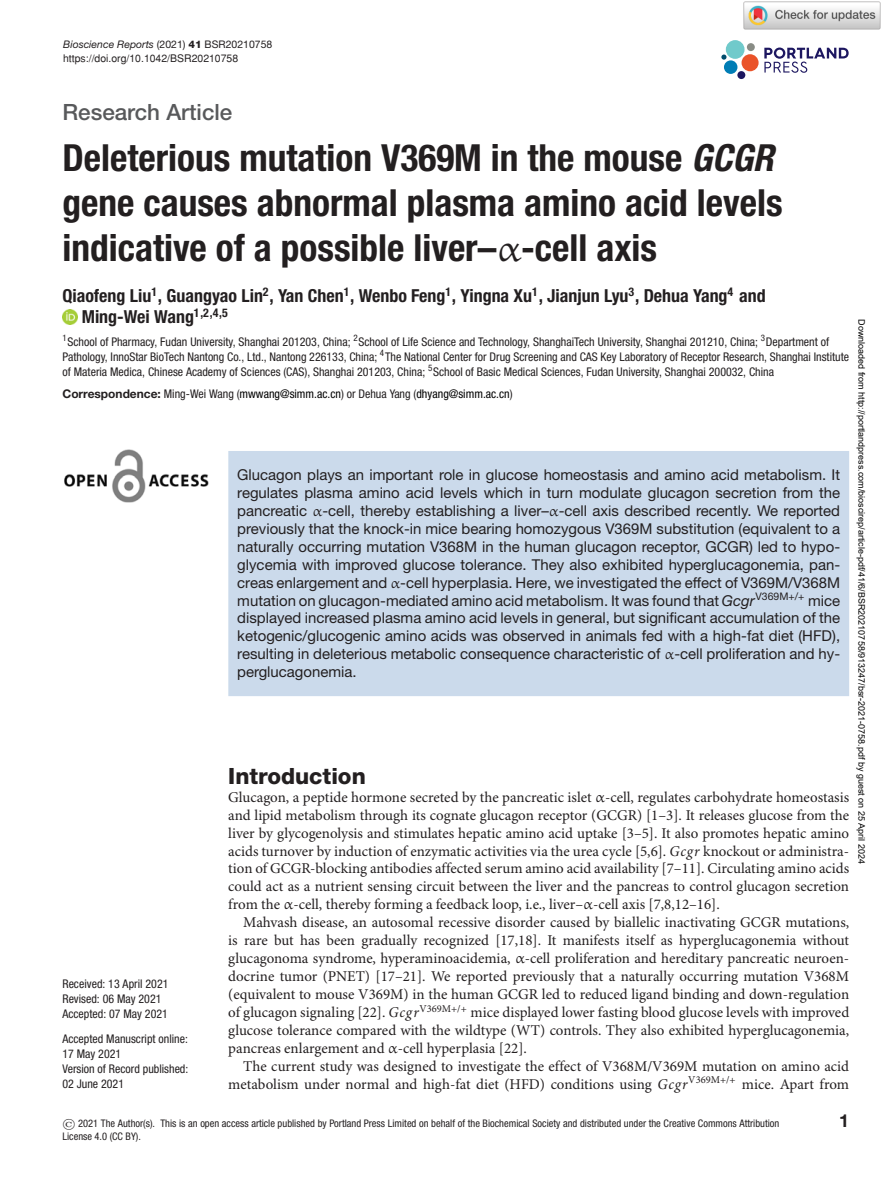
<style>
.page{position:relative;width:893px;height:1183px;background:#fff}
.page>*{position:absolute;margin:0;border:0;box-sizing:border-box;transform-origin:0 0}
.t1{font:700 condensed 37.35px/44.8px "Helvetica Neue LT Std";color:#231f20}
.t2{font:500 22.35px "Helvetica Neue LT Std";color:#58595b}
.t3{font:800 22.35px "Helvetica Neue LT Std";color:#231f20}
.t4{font:700 condensed 18px/20.9px "Helvetica Neue LT Std";color:#231f20}
.t5{font:700 18px "Helvetica Neue LT Std";color:#231f20}
.t6{font:15px/18px "Minion Pro";color:#231f20;text-align:justify}
.t7{font:15px/18px "Helvetica Neue LT Std";color:#231f20;text-align:justify}
.t8{font:condensed 12px/15px "Helvetica Neue LT Std";color:#231f20}
.t9{font:condensed 12px "Helvetica Neue LT Std";color:#000}
.t10{font:condensed 10.5px/13.5px "Helvetica Neue LT Std";color:#231f20}
.t11{font:italic 10.5px "Helvetica Neue LT Std";color:#231f20}
.t12{font:10.5px "Helvetica";color:#231f20}
.t13{font:9px "Arial";color:#000}
.s1{font-style:normal}
.s2{font-weight:800;font-style:normal}
.s3{font-style:italic}
.s4{font-family:"EURM10";font-weight:400;font-stretch:normal}
.s5{font-weight:700;font-stretch:normal;color:#231f20}
.s6{color:#231f20}
.s7{font-family:"EURM10"}
.s8{font-family:"SFRM0700";font-stretch:normal}
</style>
<div class="page">
<svg style="left:764px;top:48px;width:85px;height:25px"></svg>
<div style="left:726px;top:40px;width:18px;height:19px;background:#70cacb;border-radius:50%"></div>
<div style="left:741px;top:54px;width:18px;height:17px;background:#ea5329;border-radius:50%"></div>
<div style="left:724px;top:60px;width:13px;height:14px;background:#007db5;border-radius:50%"></div>
<div style="left:737px;top:71px;width:8px;height:8px;background:#1d1760;border-radius:50%"></div>
<div style="left:747px;top:43px;width:8px;height:8px;background:#888c85;border-radius:50%"></div>
<svg style="left:721px;top:54px;width:5px;height:6px"></svg>
<img style="left:62px;top:310px;width:16px;height:15px">
<img style="left:64px;top:449px;width:145px;height:53px">
<div style="left:228px;top:451px;width:621px;height:245px;background:#cbdaeb"></div>
<img style="left:743px;top:1px;width:138px;height:29px">
<p class="t11" style="left:63px;top:40px;width:211px">Bioscience Reports <span class="s1">(2021)</span> <span class="s2">41</span> <span class="s1">BSR20210758</span></p>
<p class="t12" style="left:63px;top:54px;width:177px">https://doi.org/10.1042/BSR20210758</p>
<h2 class="t2" style="left:62px;top:104px;width:171px">Research Article</h2>
<h1 class="t1" style="left:62px;top:138px;width:722px">Deleterious mutation V369M in the mouse <span class="s3">GCGR </span>gene causes abnormal plasma amino acid levels indicative of a possible liver–<span class="s4">α</span>-cell axis</h1>
<p class="t4" style="left:82px;top:287px;width:685px;text-indent:-19px">Qiaofeng Liu<sup>1</sup>, Guangyao Lin<sup>2</sup>, Yan Chen<sup>1</sup>, Wenbo Feng<sup>1</sup>, Yingna Xu<sup>1</sup>, Jianjun Lyu<sup>3</sup>, Dehua Yang<sup>4</sup> and<br>Ming-Wei Wang<sup>1,2,4,5</sup></p>
<p class="t8" style="left:62px;top:335px;width:788px"><sup>1</sup>School of Pharmacy, Fudan University, Shanghai 201203, China; <sup>2</sup>School of Life Science and Technology, ShanghaiTech University, Shanghai 201210, China; <sup>3</sup>Department of<br>Pathology, InnoStar BioTech Nantong Co., Ltd., Nantong 226133, China; <sup>4</sup>The National Center for Drug Screening and CAS Key Laboratory of Receptor Research, Shanghai Institute of Materia Medica, Chinese Academy of Sciences (CAS), Shanghai 201203, China; <sup>5</sup>School of Basic Medical Sciences, Fudan University, Shanghai 200032, China</p>
<p class="t9" style="left:62px;top:389px;width:452px"><span class="s5">Correspondence:</span> <span class="s6">Ming-Wei Wang (</span>mwwang@simm.ac.cn<span class="s6">) or Dehua Yang (</span>dhyang@simm.ac.cn<span class="s6">)</span></p>
<p class="t13" style="left:865px;top:319px;width:545px;rotate:90deg">Downloaded from http://portlandpress.com/bioscirep/article-pdf/41/6/BSR20210758/913247/bsr-2021-0758.pdf by guest on 25 April 2024</p>
<p class="t7" style="left:237px;top:467px;width:604px">Glucagon plays an important role in glucose homeostasis and amino acid metabolism. It regulates plasma amino acid levels which in turn modulate glucagon secretion from the pancreatic <span class="s7">α</span>-cell, thereby establishing a liver–<span class="s7">α</span>-cell axis described recently. We reported previously that the knock-in mice bearing homozygous V369M substitution (equivalent to a naturally occurring mutation V368M in the human glucagon receptor, GCGR) led to hypo&shy;glycemia with improved glucose tolerance. They also exhibited hyperglucagonemia, pan&shy;creas enlargement and <span class="s7">α</span>-cell hyperplasia. Here, we investigated the effect of V369M/V368M mutation on glucagon-mediated amino acid metabolism. It was found that <span class="s3">Gcgr</span><sup>V369M+/+</sup> mice displayed increased plasma amino acid levels in general, but significant accumulation of the ketogenic/glucogenic amino acids was observed in animals fed with a high-fat diet (HFD), resulting in deleterious metabolic consequence characteristic of <span class="s7">α</span>-cell proliferation and hy&shy;perglucagonemia.</p>
<h2 class="t3" style="left:228px;top:767px;width:139px">Introduction</h2>
<p class="t6" style="left:228px;top:789px;width:622px">Glucagon, a peptide hormone secreted by the pancreatic islet <span class="s7">α</span>-cell, regulates carbohydrate homeostasis and lipid metabolism through its cognate glucagon receptor (GCGR) [1–3]. It releases glucose from the liver by glycogenolysis and stimulates hepatic amino acid uptake [3–5]. It also promotes hepatic amino acids turnover by induction of enzymatic activities via the urea cycle [5,6]. <span class="s3">Gcgr</span> knockout or administra&shy;tion of GCGR-blocking antibodies affected serum amino acid availability [7–11]. Circulating amino acids could act as a nutrient sensing circuit between the liver and the pancreas to control glucagon secretion from the <span class="s7">α</span>-cell, thereby forming a feedback loop, i.e., liver–<span class="s7">α</span>-cell axis [7,8,12–16].</p>
<p class="t6" style="left:228px;top:914px;width:622px;text-indent:15px">Mahvash disease, an autosomal recessive disorder caused by biallelic inactivating GCGR mutations, is rare but has been gradually recognized [17,18]. It manifests itself as hyperglucagonemia without glucagonoma syndrome, hyperaminoacidemia, <span class="s7">α</span>-cell proliferation and hereditary pancreatic neuroen&shy;docrine tumor (PNET) [17–21]. We reported previously that a naturally occurring mutation V368M (equivalent to mouse V369M) in the human GCGR led to reduced ligand binding and down-regulation of glucagon signaling [22]. <span class="s3">Gcgr</span><sup>V369M+/+</sup> mice displayed lower fasting blood glucose levels with improved glucose tolerance compared with the wildtype (WT) controls. They also exhibited hyperglucagonemia, pancreas enlargement and <span class="s7">α</span>-cell hyperplasia [22].</p>
<p class="t6" style="left:228px;top:1058px;width:622px;text-align:right">The current study was designed to investigate the effect of V368M/V369M mutation on amino acid metabolism under normal and high-fat diet (HFD) conditions using <span class="s3">Gcgr</span><sup>V369M+/+</sup> mice. Apart from</p>
<p class="t10" style="left:62px;top:1117px;width:718px"><span class="s8">©</span> 2021 The Author(s). This is an open access article published by Portland Press Limited on behalf of the Biochemical Society and distributed under the Creative Commons Attribution<br>License 4.0 (CC BY).</p>
<p class="t5" style="left:839px;top:1113px;width:11px">1</p>
<p class="t8" style="left:62px;top:976px;width:108px">Received: 13 April 2021<br>Revised: 06 May 2021<br>Accepted: 07 May 2021</p>
<p class="t8" style="left:62px;top:1032px;width:127px">Accepted Manuscript online:<br>17 May 2021<br>Version of Record published:<br>02 June 2021</p>
</div>
